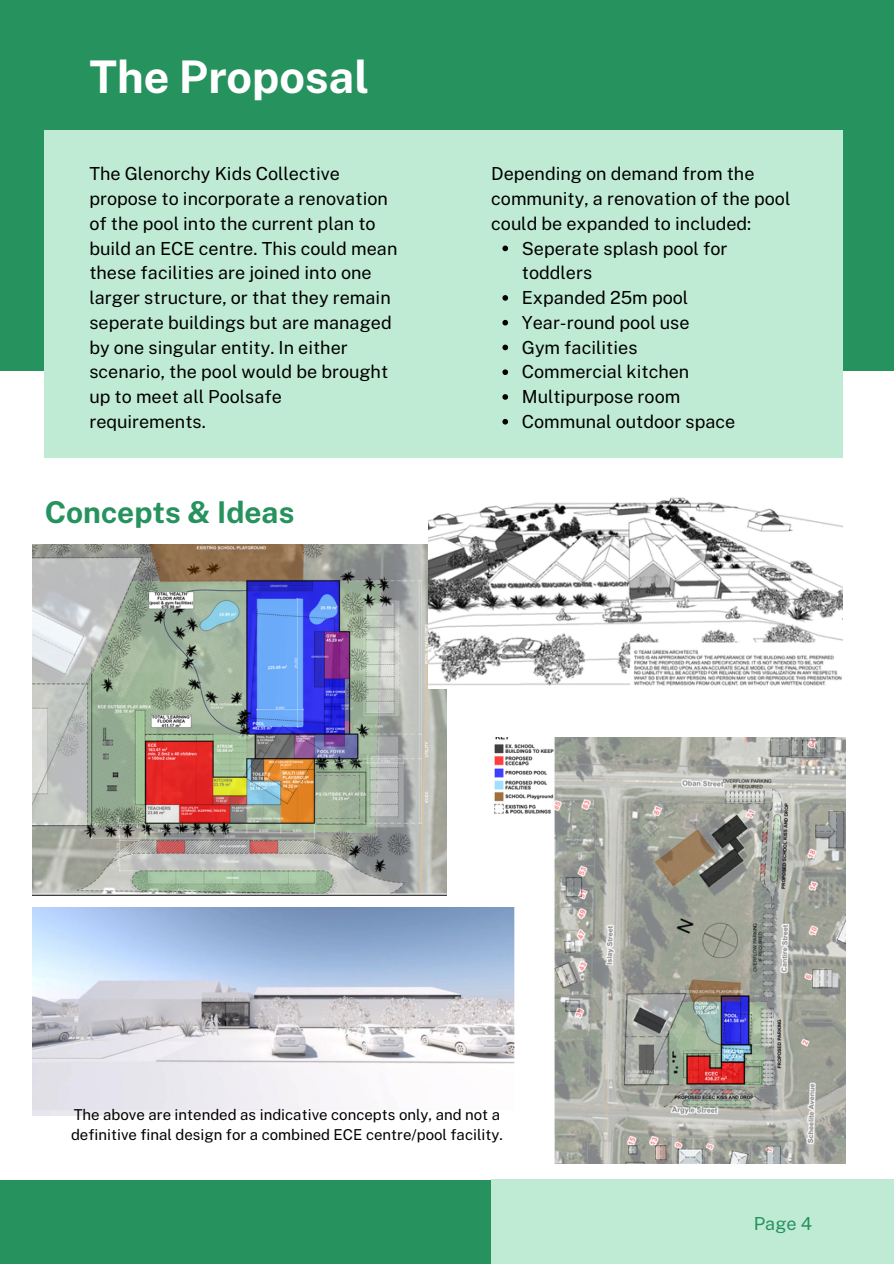
<style>
.page{position:relative;width:894px;height:1264px;background:#fff}
.page>*{position:absolute;margin:0;border:0;box-sizing:border-box;transform-origin:0 0}
.t1{font:700 45px "Public Sans";color:#fff}
.t2{font:700 30px "Public Sans";color:#26925e}
.t3{font:18px/24.8px "Public Sans";color:#000}
.t4{font:18px "Public Sans";color:#26925e}
.t5{font:15px/20.2px "Public Sans";color:#000}
</style>
<div class="page">
<div style="left:0;top:1179px;width:491px;height:84px;background:#26925e"></div>
<div style="left:491px;top:1179px;width:402px;height:84px;background:#bfebd4"></div>
<div style="left:0;top:0;width:893px;height:371px;background:#26925e"></div>
<div style="left:45px;top:130px;width:797px;height:327px;background:#bfebd4"></div>
<img style="left:494px;top:737px;width:351px;height:426px">
<img style="left:33px;top:907px;width:482px;height:208px">
<img style="left:33px;top:544px;width:414px;height:351px">
<img style="left:428px;top:497px;width:414px;height:191px">
<svg style="left:502px;top:245px;width:6px;height:6px"></svg>
<svg style="left:502px;top:295px;width:6px;height:6px"></svg>
<svg style="left:502px;top:320px;width:6px;height:5px"></svg>
<svg style="left:502px;top:344px;width:6px;height:6px"></svg>
<svg style="left:502px;top:369px;width:6px;height:6px"></svg>
<svg style="left:502px;top:394px;width:6px;height:6px"></svg>
<svg style="left:502px;top:419px;width:6px;height:5px"></svg>
<p class="t1" style="left:89px;top:50px;width:281px">The Proposal</p>
<p class="t3" style="left:89px;top:161px;width:309px">The Glenorchy Kids Collective propose to incorporate a renovation of the pool into the current plan to build an ECE centre. This could mean these facilities are joined into one larger structure, or that they remain seperate buildings but are managed by one singular entity. In either scenario, the pool would be brought up to meet all Poolsafe requirements.</p>
<p class="t3" style="left:491px;top:161px;width:300px">Depending on demand from the community, a renovation of the pool could be expanded to included:</p>
<p class="t3" style="left:521px;top:236px;width:207px">Seperate splash pool for toddlers</p>
<p class="t3" style="left:521px;top:285px;width:168px">Expanded 25m pool</p>
<h3 class="t3" style="left:521px;top:310px;width:169px">Year-round pool use</h3>
<p class="t3" style="left:521px;top:335px;width:117px">Gym facilities</p>
<h2 class="t3" style="left:521px;top:359px;width:169px">Commercial kitchen</h2>
<p class="t3" style="left:521px;top:384px;width:160px">Multipurpose room</p>
<p class="t3" style="left:521px;top:409px;width:215px">Communal outdoor space</p>
<p class="t2" style="left:45px;top:495px;width:251px">Concepts &amp; Ideas</p>
<h3 class="t5" style="left:71px;top:1104px;width:433px">The above are intended as indicative concepts only, and not a definitive final design for a combined ECE centre/pool facility.</h3>
<p class="t4" style="left:753px;top:1212px;width:60px">Page 4</p>
</div>
